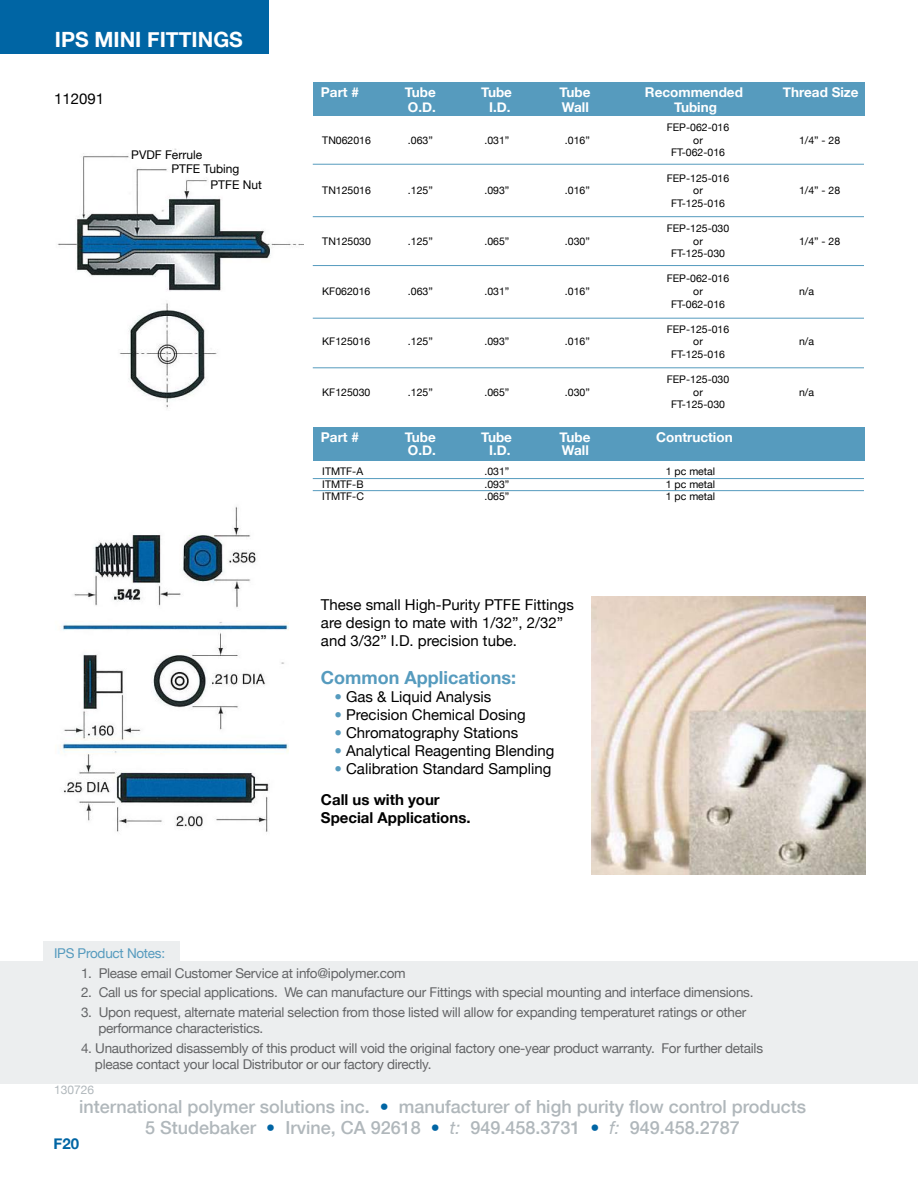
<style>
.page{position:relative;width:918px;height:1188px;background:#fff}
.page>*{position:absolute;margin:0;border:0;box-sizing:border-box;transform-origin:0 0}
.t1{font:700 21px "Helvetica Neue";color:#fff}
.t2{font:500 18px/21.6px "Helvetica Neue";color:#b0b7bb;text-align:center}
.t3{font:700 18px "Helvetica Neue";color:#569bbe}
.t4{font:15px/18px "Helvetica Neue";color:#000}
.t5{font:700 15px "Helvetica Neue";color:#000}
.t6{font:700 15px "Helvetica Neue";color:#0065a4}
.t7{font:13.5px/16.2px "Helvetica Neue";letter-spacing:-.02em;color:#636466}
.t8{font:700 13.5px "Helvetica Neue";color:#fff}
.t9{font:13.5px "Helvetica Neue";letter-spacing:-.02em;color:#569bbe}
.t10{font:12px/14px "Helvetica Neue";color:#000}
.t11{font:12px "Helvetica Neue";color:#b0b7bb}
.t12{font:10.5px/12.6px "Helvetica Neue";color:#000;text-align:center}
.s1{color:#569bbe}
.s2{font-weight:700}
.s3{color:#0065a4}
.s4{font-weight:400;font-style:italic}
</style>
<div class="page">
<div style="left:43px;top:941px;width:137px;height:25px;background:#eceeef"></div>
<div style="left:0;top:962px;width:918px;height:122px;background:#eceeef"></div>
<hr style="left:313px;top:164px;width:551px;height:1px;background:#569bbe">
<hr style="left:313px;top:216px;width:551px;height:1px;background:#569bbe">
<hr style="left:313px;top:265px;width:551px;height:1px;background:#569bbe">
<hr style="left:313px;top:318px;width:551px;height:1px;background:#569bbe">
<hr style="left:313px;top:367px;width:551px;height:1px;background:#569bbe">
<hr style="left:313px;top:478px;width:551px;height:1px;background:#569bbe">
<hr style="left:313px;top:490px;width:551px;height:1px;background:#569bbe">
<img style="left:57px;top:148px;width:246px;height:260px">
<img style="left:60px;top:506px;width:228px;height:326px">
<div style="left:0;top:0;width:268px;height:54px;background:#0065a4"></div>
<div style="left:313px;top:82px;width:551px;height:34px;background:#569bbe"></div>
<div style="left:313px;top:427px;width:551px;height:33px;background:#569bbe"></div>
<img style="left:591px;top:597px;width:274px;height:277px">
<h1 class="t1" style="left:55px;top:20px;width:190px">IPS MINI FITTINGS</h1>
<p class="t4" style="left:54px;top:88px;width:52px">112091</p>
<p class="t10" style="left:171px;top:147px;width:70px;text-indent:-40px">PVDF Ferrule<br>PTFE Tubing</p>
<p class="t10" style="left:211px;top:177px;width:53px">PTFE Nut</p>
<p class="t8" style="left:321px;top:80px;width:40px">Part #</p>
<p class="t8" style="left:405px;top:80px;width:33px">Tube</p>
<p class="t8" style="left:481px;top:80px;width:33px">Tube</p>
<p class="t8" style="left:559px;top:80px;width:33px">Tube</p>
<p class="t8" style="left:645px;top:80px;width:99px">Recommended</p>
<p class="t8" style="left:783px;top:80px;width:77px">Thread Size</p>
<p class="t8" style="left:408px;top:94px;width:30px">O.D.</p>
<p class="t8" style="left:489px;top:94px;width:23px">I.D.</p>
<p class="t8" style="left:562px;top:94px;width:28px">Wall</p>
<p class="t8" style="left:674px;top:94px;width:44px">Tubing</p>
<p class="t12" style="left:322px;top:133px;width:50px">TN062016</p>
<p class="t12" style="left:408px;top:133px;width:26px">.063”</p>
<p class="t12" style="left:484px;top:133px;width:26px">.031”</p>
<p class="t12" style="left:565px;top:133px;width:26px">.016”</p>
<p class="t12" style="left:322px;top:183px;width:50px">TN125016</p>
<p class="t12" style="left:408px;top:183px;width:26px">.125”</p>
<p class="t12" style="left:484px;top:183px;width:26px">.093”</p>
<p class="t12" style="left:565px;top:183px;width:26px">.016”</p>
<p class="t12" style="left:322px;top:234px;width:50px">TN125030</p>
<p class="t12" style="left:408px;top:234px;width:26px">.125”</p>
<p class="t12" style="left:484px;top:234px;width:26px">.065”</p>
<p class="t12" style="left:565px;top:234px;width:26px">.030”</p>
<p class="t12" style="left:322px;top:284px;width:50px">KF062016</p>
<p class="t12" style="left:408px;top:284px;width:26px">.063”</p>
<p class="t12" style="left:484px;top:284px;width:26px">.031”</p>
<p class="t12" style="left:565px;top:284px;width:26px">.016”</p>
<p class="t12" style="left:322px;top:335px;width:50px">KF125016</p>
<p class="t12" style="left:408px;top:335px;width:26px">.125”</p>
<p class="t12" style="left:484px;top:335px;width:26px">.093”</p>
<p class="t12" style="left:565px;top:335px;width:26px">.016”</p>
<p class="t12" style="left:322px;top:385px;width:50px">KF125030</p>
<p class="t12" style="left:408px;top:385px;width:26px">.125”</p>
<p class="t12" style="left:484px;top:385px;width:26px">.065”</p>
<p class="t12" style="left:565px;top:385px;width:26px">.030”</p>
<p class="t12" style="left:667px;top:120px;width:64px">FEP-062-016 or<br>FT-062-016</p>
<p class="t12" style="left:667px;top:171px;width:64px">FEP-125-016 or<br>FT-125-016</p>
<p class="t12" style="left:667px;top:221px;width:64px">FEP-125-030 or<br>FT-125-030</p>
<p class="t12" style="left:667px;top:272px;width:64px">FEP-062-016 or<br>FT-062-016</p>
<p class="t12" style="left:667px;top:322px;width:64px">FEP-125-016 or<br>FT-125-016</p>
<p class="t12" style="left:667px;top:372px;width:64px">FEP-125-030 or<br>FT-125-030</p>
<p class="t12" style="left:799px;top:133px;width:43px">1/4” - 28</p>
<p class="t12" style="left:799px;top:183px;width:43px">1/4” - 28</p>
<p class="t12" style="left:799px;top:234px;width:43px">1/4” - 28</p>
<p class="t12" style="left:799px;top:284px;width:16px">n/a</p>
<p class="t12" style="left:799px;top:335px;width:16px">n/a</p>
<p class="t12" style="left:799px;top:385px;width:16px">n/a</p>
<p class="t8" style="left:321px;top:425px;width:40px">Part #</p>
<p class="t8" style="left:405px;top:425px;width:33px">Tube</p>
<p class="t8" style="left:481px;top:425px;width:33px">Tube</p>
<p class="t8" style="left:559px;top:425px;width:33px">Tube</p>
<p class="t8" style="left:656px;top:425px;width:78px">Contruction</p>
<p class="t8" style="left:408px;top:438px;width:30px">O.D.</p>
<p class="t8" style="left:489px;top:438px;width:23px">I.D.</p>
<p class="t8" style="left:562px;top:438px;width:28px">Wall</p>
<p class="t12" style="left:322px;top:464px;width:43px;text-align:justify">ITMTF-A ITMTF-B ITMTF-C</p>
<p class="t12" style="left:485px;top:464px;width:26px;text-align:justify">.031” .093” .065”</p>
<p class="t12" style="left:666px;top:464px;width:51px;text-align:justify">1 pc metal 1 pc metal 1 pc metal</p>
<p class="t4" style="left:321px;top:595px;width:255px">These small High-Purity PTFE Fittings are design to mate with 1/32”, 2/32” and 3/32” I.D. precision tube.</p>
<h2 class="t3" style="left:321px;top:661px;width:197px">Common Applications:</h2>
<p class="t4" style="left:334px;top:686px;width:158px"><span class="s1">•</span> Gas &amp; Liquid Analysis</p>
<p class="t4" style="left:334px;top:704px;width:193px"><span class="s1">•</span> Precision Chemical Dosing</p>
<p class="t4" style="left:334px;top:722px;width:185px"><span class="s1">•</span> Chromatography Stations</p>
<p class="t4" style="left:334px;top:740px;width:222px"><span class="s1">•</span> Analytical Reagenting Blending</p>
<p class="t4" style="left:321px;top:752px;width:232px;line-height:31.5px;text-indent:14px"><span class="s1">•</span> Calibration Standard Sampling<br><span class="s2">Call us with your</span></p>
<p class="t5" style="left:321px;top:804px;width:151px">Special Applications.</p>
<p class="t9" style="left:54px;top:942px;width:113px">IPS Product Notes:</p>
<p class="t7" style="left:81px;top:964px;width:326px">1. Please email Customer Service at info@ipolymer.com</p>
<p class="t7" style="left:81px;top:983px;width:674px">2. Call us for special applications. We can manufacture our Fittings with special mounting and interface dimensions.</p>
<p class="t7" style="left:98px;top:1003px;width:649px;text-indent:-17px">3. Upon request, alternate material selection from those listed will allow for expanding temperaturet ratings or other performance characteristics.</p>
<p class="t7" style="left:95px;top:1039px;width:670px;text-indent:-14px">4. Unauthorized disassembly of this product will void the original factory one-year product warranty. For further details please contact your local Distributor or our factory directly.</p>
<p class="t11" style="left:54px;top:1080px;width:42px">130726</p>
<h2 class="t2" style="left:79px;top:1095px;width:728px">international polymer solutions inc. <span class="s3">•</span> manufacturer of high purity flow control products<br>5 Studebaker <span class="s3">•</span> Irvine, CA 92618 <span class="s3">•</span> <span class="s4">t:</span> 949.458.3731 <span class="s3">•</span> <span class="s4">f:</span> 949.458.2787</h2>
<p class="t6" style="left:54px;top:1130px;width:27px">F20</p>
</div>
